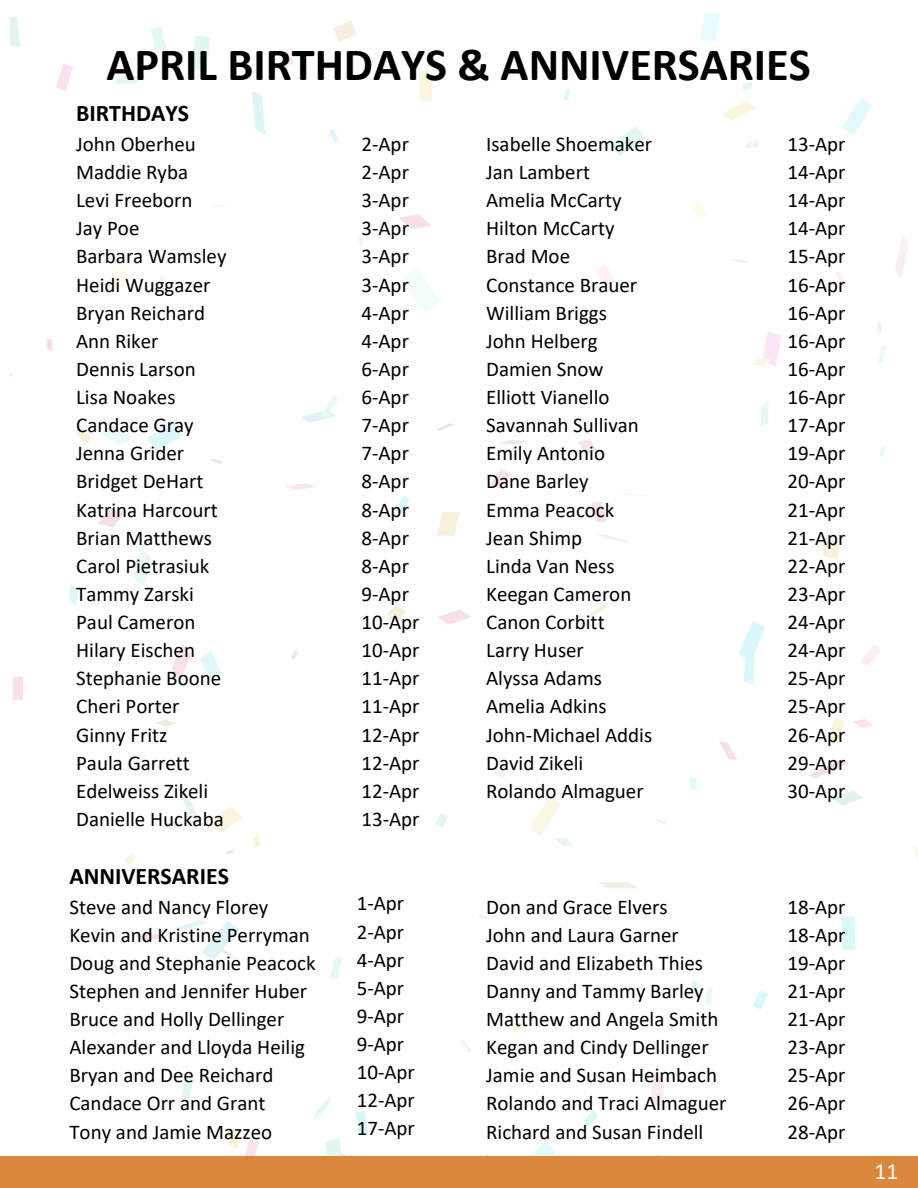
<style>
.page{position:relative;width:918px;height:1188px;background:#fff}
.page>*{position:absolute;margin:0;border:0;box-sizing:border-box;transform-origin:0 0}
.t1{font:700 46.35px "Calibri";color:#000}
.t2{font:700 23.85px "Calibri";color:#000}
.t3{font:23.4px "Calibri";color:#fff9f3}
.t4{font:21px "Calibri";color:#000}
</style>
<div class="page">
<img style="left:10px;top:14px;width:908px;height:1142px">
<div style="left:0;top:1156px;width:918px;height:32px;background:#db883f"></div>
<p class="t1" style="left:106px;top:45px;width:706px">APRIL BIRTHDAYS &amp; ANNIVERSARIES</p>
<p class="t2" style="left:76px;top:103px;width:114px">BIRTHDAYS</p>
<h1 class="t4" style="left:76px;top:135px;width:121px">John Oberheu</h1>
<h2 class="t4" style="left:76px;top:163px;width:113px">Maddie Ryba</h2>
<p class="t4" style="left:76px;top:191px;width:118px">Levi Freeborn</p>
<p class="t4" style="left:76px;top:220px;width:65px">Jay Poe</p>
<p class="t4" style="left:76px;top:248px;width:152px">Barbara Wamsley</p>
<p class="t4" style="left:76px;top:276px;width:136px">Heidi Wuggazer</p>
<p class="t4" style="left:76px;top:304px;width:130px">Bryan Reichard</p>
<p class="t4" style="left:76px;top:332px;width:84px">Ann Riker</p>
<p class="t4" style="left:76px;top:360px;width:121px">Dennis Larson</p>
<p class="t4" style="left:76px;top:388px;width:101px">Lisa Noakes</p>
<p class="t4" style="left:76px;top:416px;width:119px">Candace Gray</p>
<p class="t4" style="left:76px;top:445px;width:110px">Jenna Grider</p>
<p class="t4" style="left:76px;top:473px;width:129px">Bridget DeHart</p>
<p class="t4" style="left:76px;top:501px;width:143px">Katrina Harcourt</p>
<p class="t4" style="left:76px;top:529px;width:137px">Brian Matthews</p>
<p class="t4" style="left:76px;top:557px;width:135px">Carol Pietrasiuk</p>
<p class="t4" style="left:76px;top:585px;width:119px">Tammy Zarski</p>
<p class="t4" style="left:76px;top:613px;width:121px">Paul Cameron</p>
<p class="t4" style="left:76px;top:641px;width:120px">Hilary Eischen</p>
<p class="t4" style="left:76px;top:670px;width:147px">Stephanie Boone</p>
<p class="t4" style="left:76px;top:698px;width:105px">Cheri Porter</p>
<p class="t4" style="left:76px;top:726px;width:93px">Ginny Fritz</p>
<p class="t4" style="left:76px;top:754px;width:115px">Paula Garrett</p>
<p class="t4" style="left:76px;top:782px;width:134px">Edelweiss Zikeli</p>
<p class="t4" style="left:76px;top:810px;width:149px">Danielle Huckaba</p>
<p class="t2" style="left:69px;top:866px;width:161px">ANNIVERSARIES</p>
<p class="t4" style="left:69px;top:898px;width:200px">Steve and Nancy Florey</p>
<h2 class="t4" style="left:69px;top:926px;width:242px">Kevin and Kristine Perryman</h2>
<p class="t4" style="left:69px;top:954px;width:248px">Doug and Stephanie Peacock</p>
<p class="t4" style="left:69px;top:982px;width:239px">Stephen and Jennifer Huber</p>
<p class="t4" style="left:69px;top:1010px;width:216px">Bruce and Holly Dellinger</p>
<p class="t4" style="left:69px;top:1038px;width:237px">Alexander and Lloyda Heilig</p>
<p class="t4" style="left:69px;top:1067px;width:206px">Bryan and Dee Reichard</p>
<p class="t4" style="left:69px;top:1095px;width:198px">Candace Orr and Grant</p>
<p class="t4" style="left:69px;top:1123px;width:204px">Tony and Jamie Mazzeo</p>
<p class="t4" style="left:361px;top:135px;width:49px">2-Apr</p>
<p class="t4" style="left:361px;top:163px;width:49px">2-Apr</p>
<p class="t4" style="left:361px;top:191px;width:49px">3-Apr</p>
<p class="t4" style="left:361px;top:220px;width:49px">3-Apr</p>
<p class="t4" style="left:361px;top:248px;width:49px">3-Apr</p>
<p class="t4" style="left:361px;top:276px;width:49px">3-Apr</p>
<p class="t4" style="left:361px;top:304px;width:49px">4-Apr</p>
<p class="t4" style="left:361px;top:332px;width:49px">4-Apr</p>
<p class="t4" style="left:361px;top:360px;width:49px">6-Apr</p>
<p class="t4" style="left:361px;top:388px;width:49px">6-Apr</p>
<p class="t4" style="left:361px;top:416px;width:49px">7-Apr</p>
<p class="t4" style="left:361px;top:445px;width:49px">7-Apr</p>
<p class="t4" style="left:361px;top:473px;width:49px">8-Apr</p>
<p class="t4" style="left:361px;top:501px;width:49px">8-Apr</p>
<p class="t4" style="left:361px;top:529px;width:49px">8-Apr</p>
<p class="t4" style="left:361px;top:557px;width:49px">8-Apr</p>
<p class="t4" style="left:361px;top:585px;width:49px">9-Apr</p>
<p class="t4" style="left:361px;top:613px;width:60px">10-Apr</p>
<p class="t4" style="left:361px;top:641px;width:60px">10-Apr</p>
<p class="t4" style="left:361px;top:670px;width:60px">11-Apr</p>
<p class="t4" style="left:361px;top:698px;width:60px">11-Apr</p>
<p class="t4" style="left:361px;top:726px;width:60px">12-Apr</p>
<p class="t4" style="left:361px;top:754px;width:60px">12-Apr</p>
<p class="t4" style="left:361px;top:782px;width:60px">12-Apr</p>
<p class="t4" style="left:361px;top:810px;width:60px">13-Apr</p>
<p class="t4" style="left:357px;top:895px;width:49px">1-Apr</p>
<p class="t4" style="left:357px;top:923px;width:49px">2-Apr</p>
<p class="t4" style="left:357px;top:951px;width:49px">4-Apr</p>
<p class="t4" style="left:357px;top:979px;width:49px">5-Apr</p>
<p class="t4" style="left:357px;top:1007px;width:49px">9-Apr</p>
<p class="t4" style="left:357px;top:1035px;width:49px">9-Apr</p>
<p class="t4" style="left:357px;top:1063px;width:60px">10-Apr</p>
<p class="t4" style="left:357px;top:1092px;width:60px">12-Apr</p>
<p class="t4" style="left:357px;top:1120px;width:60px">17-Apr</p>
<p class="t4" style="left:486px;top:135px;width:167px">Isabelle Shoemaker</p>
<p class="t4" style="left:486px;top:163px;width:105px">Jan Lambert</p>
<p class="t4" style="left:486px;top:191px;width:137px">Amelia McCarty</p>
<p class="t4" style="left:486px;top:220px;width:130px">Hilton McCarty</p>
<p class="t4" style="left:486px;top:248px;width:85px">Brad Moe</p>
<p class="t4" style="left:486px;top:276px;width:153px">Constance Brauer</p>
<p class="t4" style="left:486px;top:304px;width:122px">William Briggs</p>
<p class="t4" style="left:486px;top:332px;width:113px">John Helberg</p>
<p class="t4" style="left:486px;top:360px;width:119px">Damien Snow</p>
<p class="t4" style="left:486px;top:388px;width:125px">Elliott Vianello</p>
<p class="t4" style="left:486px;top:416px;width:154px">Savannah Sullivan</p>
<p class="t4" style="left:486px;top:445px;width:120px">Emily Antonio</p>
<p class="t4" style="left:486px;top:473px;width:104px">Dane Barley</p>
<p class="t4" style="left:486px;top:501px;width:130px">Emma Peacock</p>
<p class="t4" style="left:486px;top:529px;width:98px">Jean Shimp</p>
<p class="t4" style="left:486px;top:557px;width:130px">Linda Van Ness</p>
<p class="t4" style="left:486px;top:585px;width:147px">Keegan Cameron</p>
<p class="t4" style="left:486px;top:613px;width:120px">Canon Corbitt</p>
<p class="t4" style="left:486px;top:641px;width:99px">Larry Huser</p>
<p class="t4" style="left:486px;top:670px;width:117px">Alyssa Adams</p>
<p class="t4" style="left:486px;top:698px;width:122px">Amelia Adkins</p>
<p class="t4" style="left:486px;top:726px;width:168px">John-Michael Addis</p>
<p class="t4" style="left:486px;top:754px;width:99px">David Zikeli</p>
<p class="t4" style="left:486px;top:782px;width:159px">Rolando Almaguer</p>
<p class="t4" style="left:486px;top:898px;width:183px">Don and Grace Elvers</p>
<p class="t4" style="left:486px;top:926px;width:194px">John and Laura Garner</p>
<p class="t4" style="left:486px;top:954px;width:218px">David and Elizabeth Thies</p>
<p class="t4" style="left:486px;top:982px;width:219px">Danny and Tammy Barley</p>
<p class="t4" style="left:486px;top:1010px;width:234px">Matthew and Angela Smith</p>
<p class="t4" style="left:486px;top:1038px;width:224px">Kegan and Cindy Dellinger</p>
<p class="t4" style="left:486px;top:1067px;width:232px">Jamie and Susan Heimbach</p>
<p class="t4" style="left:486px;top:1095px;width:242px">Rolando and Traci Almaguer</p>
<p class="t4" style="left:486px;top:1123px;width:219px">Richard and Susan Findell</p>
<p class="t4" style="left:787px;top:135px;width:60px">13-Apr</p>
<p class="t4" style="left:787px;top:163px;width:60px">14-Apr</p>
<p class="t4" style="left:787px;top:191px;width:60px">14-Apr</p>
<p class="t4" style="left:787px;top:220px;width:60px">14-Apr</p>
<p class="t4" style="left:787px;top:248px;width:60px">15-Apr</p>
<p class="t4" style="left:787px;top:276px;width:60px">16-Apr</p>
<p class="t4" style="left:787px;top:304px;width:60px">16-Apr</p>
<p class="t4" style="left:787px;top:332px;width:60px">16-Apr</p>
<p class="t4" style="left:787px;top:360px;width:60px">16-Apr</p>
<p class="t4" style="left:787px;top:388px;width:60px">16-Apr</p>
<p class="t4" style="left:787px;top:416px;width:60px">17-Apr</p>
<p class="t4" style="left:787px;top:445px;width:60px">19-Apr</p>
<p class="t4" style="left:787px;top:473px;width:60px">20-Apr</p>
<p class="t4" style="left:787px;top:501px;width:60px">21-Apr</p>
<p class="t4" style="left:787px;top:529px;width:60px">21-Apr</p>
<p class="t4" style="left:787px;top:557px;width:60px">22-Apr</p>
<p class="t4" style="left:787px;top:585px;width:60px">23-Apr</p>
<p class="t4" style="left:787px;top:613px;width:60px">24-Apr</p>
<p class="t4" style="left:787px;top:641px;width:60px">24-Apr</p>
<p class="t4" style="left:787px;top:670px;width:60px">25-Apr</p>
<p class="t4" style="left:787px;top:698px;width:60px">25-Apr</p>
<p class="t4" style="left:787px;top:726px;width:60px">26-Apr</p>
<p class="t4" style="left:787px;top:754px;width:60px">29-Apr</p>
<p class="t4" style="left:787px;top:782px;width:60px">30-Apr</p>
<p class="t4" style="left:787px;top:898px;width:60px">18-Apr</p>
<p class="t4" style="left:787px;top:926px;width:60px">18-Apr</p>
<p class="t4" style="left:787px;top:954px;width:60px">19-Apr</p>
<p class="t4" style="left:787px;top:982px;width:60px">21-Apr</p>
<p class="t4" style="left:787px;top:1010px;width:60px">21-Apr</p>
<p class="t4" style="left:787px;top:1038px;width:60px">23-Apr</p>
<p class="t4" style="left:787px;top:1067px;width:60px">25-Apr</p>
<p class="t4" style="left:787px;top:1095px;width:60px">26-Apr</p>
<p class="t4" style="left:787px;top:1123px;width:60px">28-Apr</p>
<p class="t3" style="left:875px;top:1162px;width:25px">11</p>
</div>
